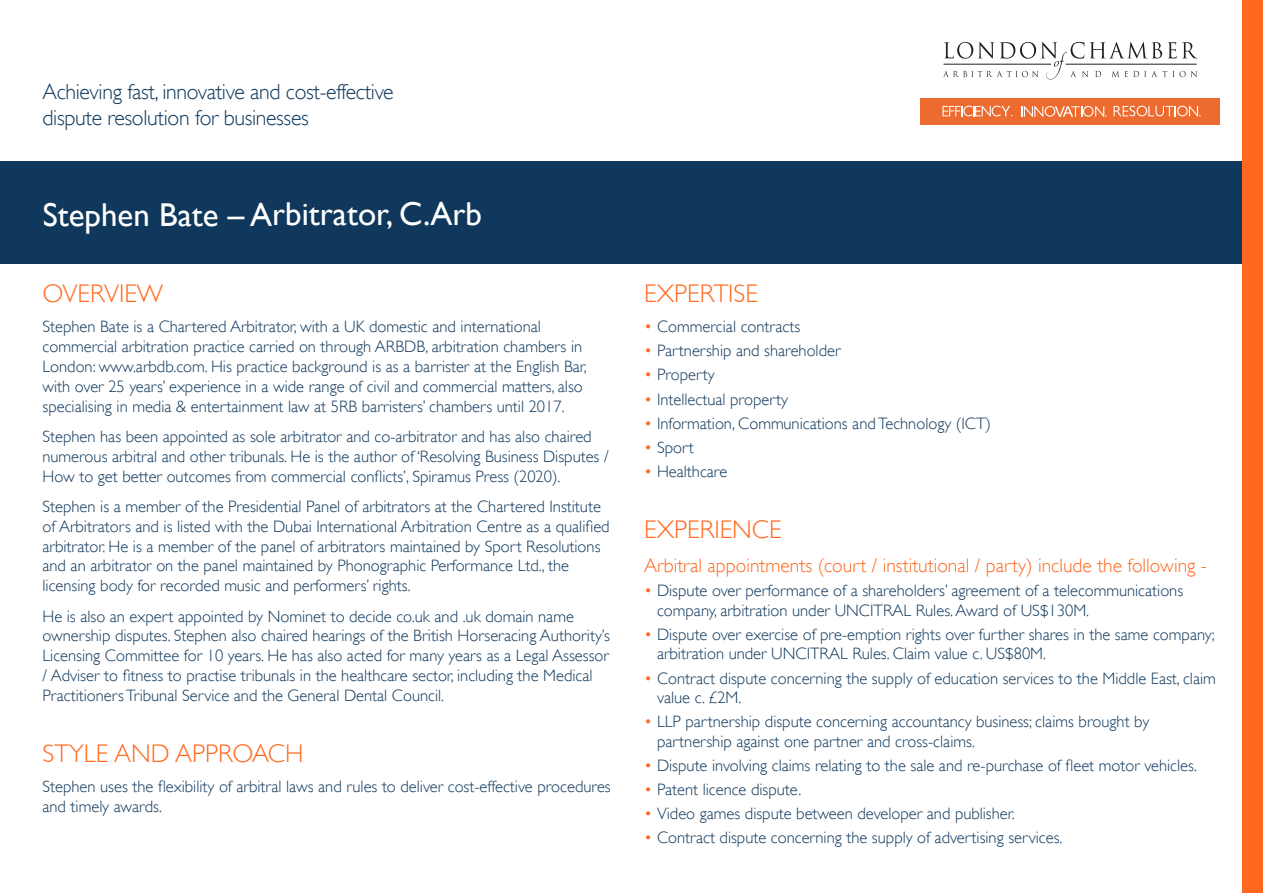
<style>
.page{position:relative;width:1263px;height:893px;background:#fff}
.page>*{position:absolute;margin:0;border:0;box-sizing:border-box;transform-origin:0 0}
.t1{font:33px "Gill Sans";letter-spacing:-.005em;color:#fff}
.t2{font:300 25.5px "Gill Sans";color:#ff681e}
.t3{font:300 21.75px/26.1px "Gill Sans";letter-spacing:-.015em;color:#0f385c}
.t4{font:300 19.5px "Gill Sans";color:#ff681e}
.t5{font:300 16.5px/19.8px "Gill Sans";color:#0f385c}
.s1{color:#ff681e}
</style>
<div class="page">
<div style="left:921px;top:98px;width:299px;height:27px;background:#ed6b2e"></div>
<svg style="left:943px;top:42px;width:254px;height:37px"></svg>
<svg style="left:1113px;top:106px;width:87px;height:10px"></svg>
<svg style="left:942px;top:106px;width:70px;height:10px"></svg>
<svg style="left:1021px;top:106px;width:85px;height:11px"></svg>
<div style="left:0;top:162px;width:1263px;height:102px;background:#0f385c"></div>
<div style="left:1242px;top:0;width:21px;height:893px;background:#ff681e"></div>
<h3 class="t3" style="left:43px;top:79px;width:353px">Achieving fast, innovative and cost-effective dispute resolution for businesses</h3>
<h1 class="t1" style="left:43px;top:195px;width:441px">Stephen Bate – Arbitrator, C.Arb</h1>
<h2 class="t2" style="left:43px;top:279px;width:122px">OVERVIEW</h2>
<p class="t5" style="left:43px;top:317px;width:546px">Stephen Bate is a Chartered Arbitrator, with a UK domestic and international commercial arbitration practice carried on through ARBDB, arbitration chambers in London: www.arbdb.com. His practice background is as a barrister at the English Bar, with over 25 years’ experience in a wide range of civil and commercial matters, also specialising in media &amp; entertainment law at 5RB barristers’ chambers until 2017.</p>
<p class="t5" style="left:43px;top:427px;width:568px">Stephen has been appointed as sole arbitrator and co-arbitrator and has also chaired numerous arbitral and other tribunals. He is the author of ‘Resolving Business Disputes /<br>How to get better outcomes from commercial conflicts’, Spiramus Press (2020).</p>
<p class="t5" style="left:43px;top:497px;width:569px">Stephen is a member of the Presidential Panel of arbitrators at the Chartered Institute of Arbitrators and is listed with the Dubai International Arbitration Centre as a qualified arbitrator. He is a member of the panel of arbitrators maintained by Sport Resolutions and an arbitrator on the panel maintained by Phonographic Performance Ltd., the licensing body for recorded music and performers’ rights.</p>
<p class="t5" style="left:43px;top:606px;width:569px">He is also an expert appointed by Nominet to decide co.uk and .uk domain name ownership disputes. Stephen also chaired hearings of the British Horseracing Authority’s Licensing Committee for 10 years. He has also acted for many years as a Legal Assessor / Adviser to fitness to practise tribunals in the healthcare sector, including the Medical Practitioners Tribunal Service and the General Dental Council.</p>
<h2 class="t2" style="left:43px;top:739px;width:262px">STYLE AND APPROACH</h2>
<p class="t5" style="left:43px;top:777px;width:570px">Stephen uses the flexibility of arbitral laws and rules to deliver cost-effective procedures and timely awards.</p>
<h2 class="t2" style="left:644px;top:279px;width:115px">EXPERTISE</h2>
<p class="t5" style="left:644px;top:317px;width:157px"><span class="s1">•</span> Commercial contracts</p>
<p class="t5" style="left:644px;top:341px;width:198px"><span class="s1">•</span> Partnership and shareholder</p>
<p class="t5" style="left:644px;top:365px;width:72px"><span class="s1">•</span> Property</p>
<p class="t5" style="left:644px;top:389px;width:145px"><span class="s1">•</span> Intellectual property</p>
<p class="t5" style="left:644px;top:413px;width:348px"><span class="s1">•</span> Information, Communications and Technology (ICT)</p>
<p class="t5" style="left:644px;top:437px;width:51px"><span class="s1">•</span> Sport</p>
<p class="t5" style="left:644px;top:461px;width:85px"><span class="s1">•</span> Healthcare</p>
<h2 class="t2" style="left:644px;top:515px;width:139px">EXPERIENCE</h2>
<p class="t4" style="left:644px;top:554px;width:564px">Arbitral appointments (court / institutional / party) include the following -</p>
<p class="t5" style="left:657px;top:580px;width:528px;text-indent:-13px"><span class="s1">•</span> Dispute over performance of a shareholders’ agreement of a telecommunications company, arbitration under UNCITRAL Rules. Award of US$130M.</p>
<p class="t5" style="left:657px;top:624px;width:559px;text-indent:-13px"><span class="s1">•</span> Dispute over exercise of pre-emption rights over further shares in the same company; arbitration under UNCITRAL Rules. Claim value c. US$80M.</p>
<p class="t5" style="left:657px;top:668px;width:560px;text-indent:-13px"><span class="s1">•</span> Contract dispute concerning the supply of education services to the Middle East, claim value c. £2M.</p>
<p class="t5" style="left:657px;top:712px;width:494px;text-indent:-13px"><span class="s1">•</span> LLP partnership dispute concerning accountancy business; claims brought by partnership against one partner and cross-claims.</p>
<p class="t5" style="left:644px;top:756px;width:554px"><span class="s1">•</span> Dispute involving claims relating to the sale and re-purchase of fleet motor vehicles.</p>
<p class="t5" style="left:644px;top:780px;width:159px"><span class="s1">•</span> Patent licence dispute.</p>
<p class="t5" style="left:644px;top:804px;width:372px"><span class="s1">•</span> Video games dispute between developer and publisher.</p>
<p class="t5" style="left:644px;top:828px;width:420px"><span class="s1">•</span> Contract dispute concerning the supply of advertising services.</p>
</div>
